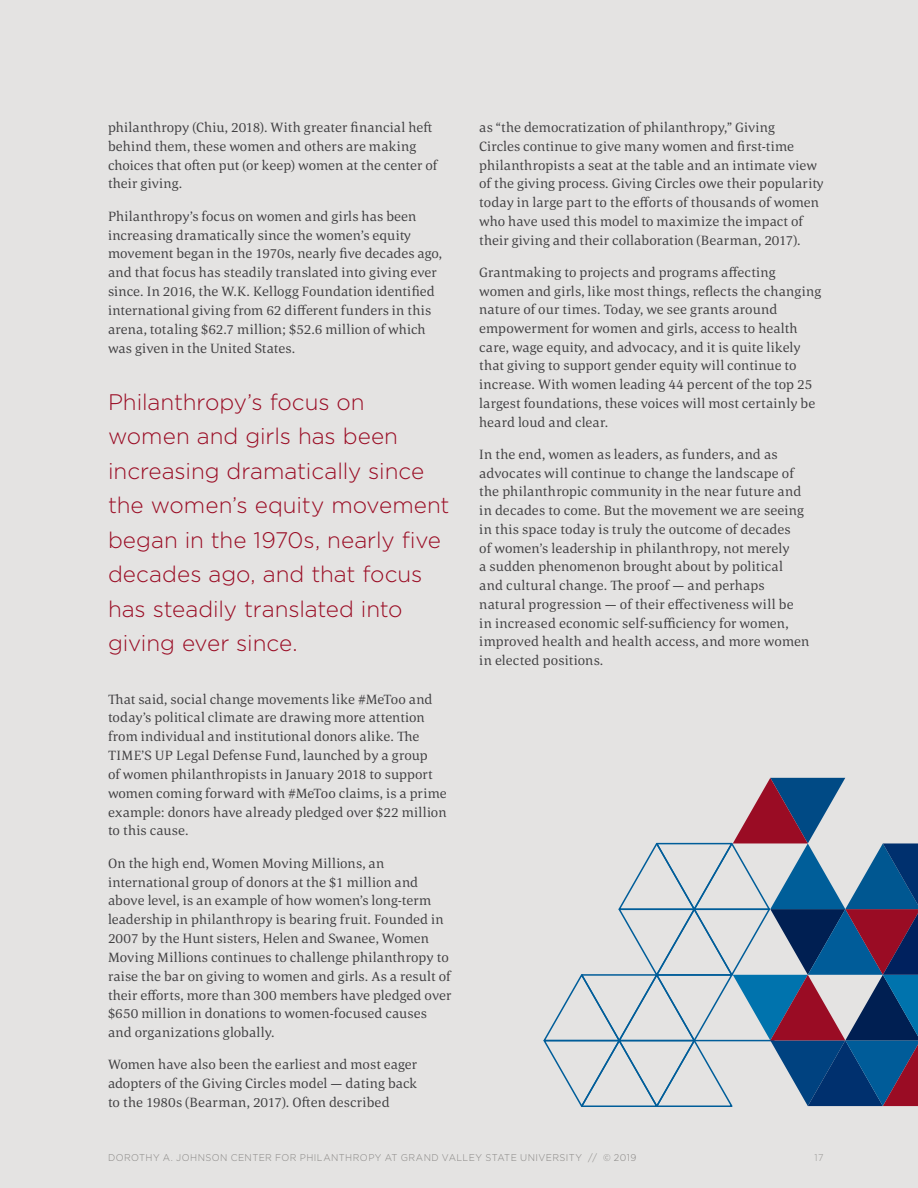
<style>
.page{position:relative;width:918px;height:1188px;background:#e4e3e2}
.page>*{position:absolute;margin:0;border:0;box-sizing:border-box;transform-origin:0 0}
.t1{font:300 22.5px/34.5px "Gotham";letter-spacing:-.005em;color:#9a0c24}
.t2{font:13.8px/18.9px "Corda";letter-spacing:.01em;color:#414042}
.t3{font:300 9.75px "Gotham";letter-spacing:.045em;color:#7a7876;scale:.95 1}
.t4{font:300 9.75px "Gotham";color:#908f8d;scale:.95 1}
</style>
<div class="page">
<svg style="left:543px;top:778px;width:375px;height:329px"></svg>
<p class="t2" style="left:108px;top:117px;width:331px">philanthropy (Chiu, 2018). With greater financial heft behind them, these women and others are making choices that often put (or keep) women at the center of their giving.</p>
<p class="t2" style="left:108px;top:206px;width:336px">Philanthropy’s focus on women and girls has been increasing dramatically since the women’s equity movement began in the 1970s, nearly five decades ago, and that focus has steadily translated into giving ever since. In 2016, the W.K. Kellogg Foundation identified international giving from 62 different funders in this arena, totaling $62.7 million; $52.6 million of which was given in the United States.</p>
<h1 class="t1" style="left:108px;top:384px;width:343px">Philanthropy’s focus on women and girls has been increasing dramatically since the women’s equity movement began in the 1970s, nearly five decades ago, and that focus has steadily translated into giving ever since.</h1>
<p class="t2" style="left:108px;top:689px;width:340px">That said, social change movements like #MeToo and today’s political climate are drawing more attention from individual and institutional donors alike. The TIME’S UP Legal Defense Fund, launched by a group<br>of women philanthropists in January 2018 to support women coming forward with #MeToo claims, is a prime example: donors have already pledged over $22 million to this cause.</p>
<p class="t2" style="left:108px;top:853px;width:345px">On the high end, Women Moving Millions, an international group of donors at the $1 million and above level, is an example of how women’s long-term leadership in philanthropy is bearing fruit. Founded in 2007 by the Hunt sisters, Helen and Swanee, Women Moving Millions continues to challenge philanthropy to raise the bar on giving to women and girls. As a result of their efforts, more than 300 members have pledged over $650 million in donations to women-focused causes and organizations globally.</p>
<p class="t2" style="left:108px;top:1055px;width:311px;text-align:justify">Women have also been the earliest and most eager adopters of the Giving Circles model — dating back to the 1980s (Bearman, 2017). Often described</p>
<p class="t2" style="left:479px;top:118px;width:346px">as “the democratization of philanthropy,” Giving<br>Circles continue to give many women and first-time philanthropists a seat at the table and an intimate view of the giving process. Giving Circles owe their popularity today in large part to the efforts of thousands of women who have used this model to maximize the impact of their giving and their collaboration (Bearman, 2017).</p>
<p class="t2" style="left:479px;top:262px;width:343px">Grantmaking to projects and programs affecting women and girls, like most things, reflects the changing nature of our times. Today, we see grants around empowerment for women and girls, access to health care, wage equity, and advocacy, and it is quite likely that giving to support gender equity will continue to increase. With women leading 44 percent of the top 25 largest foundations, these voices will most certainly be heard loud and clear.</p>
<p class="t2" style="left:479px;top:445px;width:332px">In the end, women as leaders, as funders, and as advocates will continue to change the landscape of the philanthropic community in the near future and in decades to come. But the movement we are seeing in this space today is truly the outcome of decades<br>of women’s leadership in philanthropy, not merely<br>a sudden phenomenon brought about by political and cultural change. The proof — and perhaps natural progression — of their effectiveness will be in increased economic self-sufficiency for women, improved health and health access, and more women in elected positions.</p>
<p class="t3" style="left:108px;top:1151px;width:558px">DOROTHY A. JOHNSON CENTER FOR PHILANTHROPY AT GRAND VALLEY STATE UNIVERSITY // © 2019</p>
<p class="t4" style="left:815px;top:1151px;width:11px">17</p>
</div>
